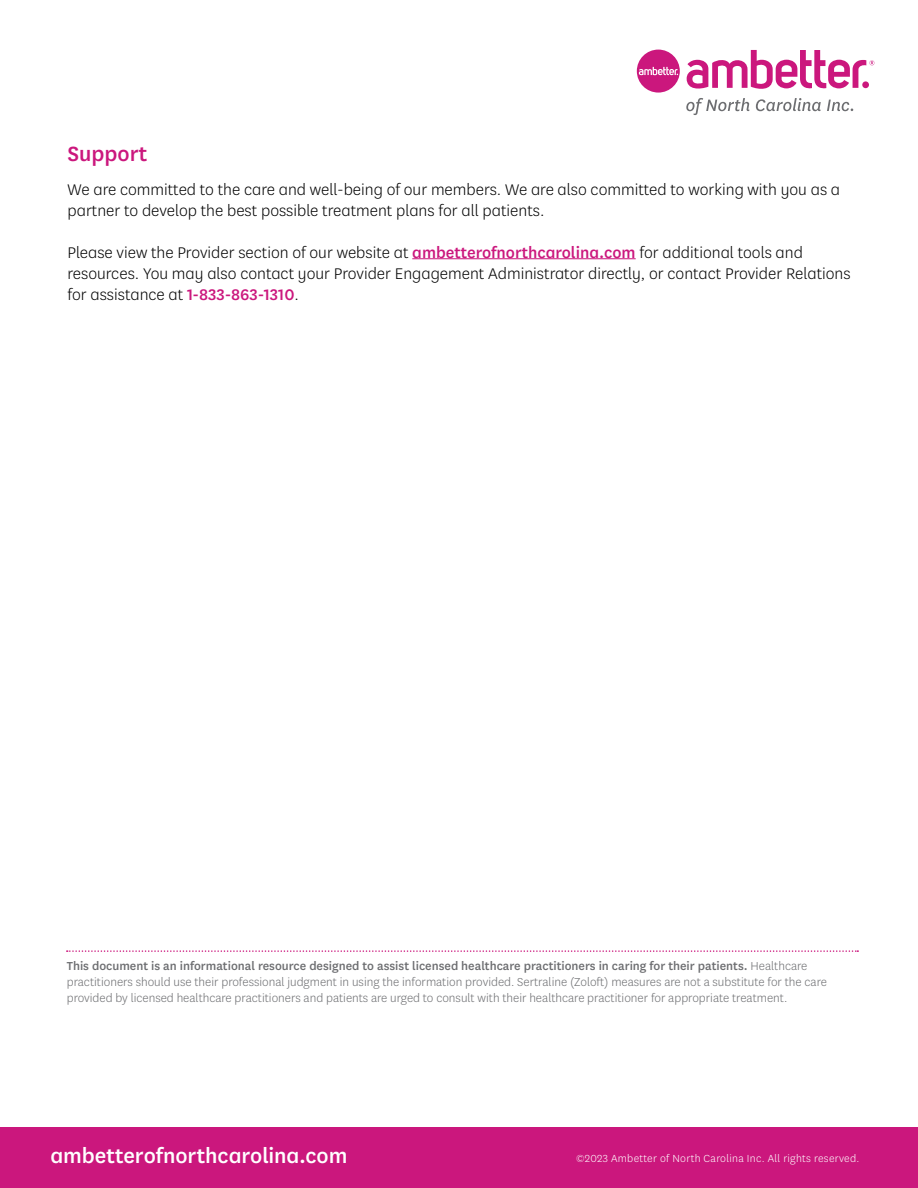
<style>
.page{position:relative;width:918px;height:1188px;background:#fff}
.page>*{position:absolute;margin:0;border:0;box-sizing:border-box;transform-origin:0 0}
.t1{font:500 24px "Centene Sans";letter-spacing:-.005em;color:#fff}
.t2{font:500 24px "Centene Sans";color:#cb177d}
.t3{font:300 18px/21px "Centene Sans";color:#000}
.t4{font:300 13.5px/16.2px "Centene Sans";color:#6d6e71}
.t5{font:300 12px "Centene Sans";letter-spacing:.025em;color:#fff}
.s1{font-weight:500;color:#cb177d}
.s2{font-weight:500}
</style>
<div class="page">
<div style="left:0;top:1127px;width:918px;height:61px;background:#cb177d"></div>
<div style="left:637px;top:50px;width:43px;height:43px;background:#cb177d;border-radius:50%"></div>
<svg style="left:639px;top:67px;width:39px;height:9px"></svg>
<svg style="left:686px;top:98px;width:63px;height:17px"></svg>
<svg style="left:756px;top:98px;width:65px;height:13px"></svg>
<svg style="left:827px;top:100px;width:26px;height:11px"></svg>
<svg style="left:687px;top:50px;width:187px;height:39px"></svg>
<hr style="left:412px;top:258px;width:224px;height:1px;background:#cb177d">
<svg style="left:67px;top:950px;width:791px;height:2px"></svg>
<h3 class="t2" style="left:68px;top:137px;width:81px">Support</h3>
<p class="t3" style="left:68px;top:179px;width:774px">We are committed to the care and well-being of our members. We are also committed to working with you as a partner to develop the best possible treatment plans for all patients.</p>
<p class="t3" style="left:68px;top:242px;width:785px">Please view the Provider section of our website at <span class="s1">ambetterofnorthcarolina.com</span> for additional tools and resources. You may also contact your Provider Engagement Administrator directly, or contact Provider Relations for assistance at <span class="s1">1-833-863-1310</span>.</p>
<p class="t4" style="left:67px;top:957px;width:762px"><span class="s2">This document is an informational resource designed to assist licensed healthcare practitioners in caring for their patients.</span> Healthcare practitioners should use their professional judgment in using the information provided. Sertraline (Zoloft) measures are not a substitute for the care provided by licensed healthcare practitioners and patients are urged to consult with their healthcare practitioner for appropriate treatment.</p>
<p class="t1" style="left:50px;top:1139px;width:299px">ambetterofnorthcarolina.com</p>
<p class="t5" style="left:576px;top:1151px;width:285px">©2023 Ambetter of North Carolina Inc. All rights reserved.</p>
</div>
